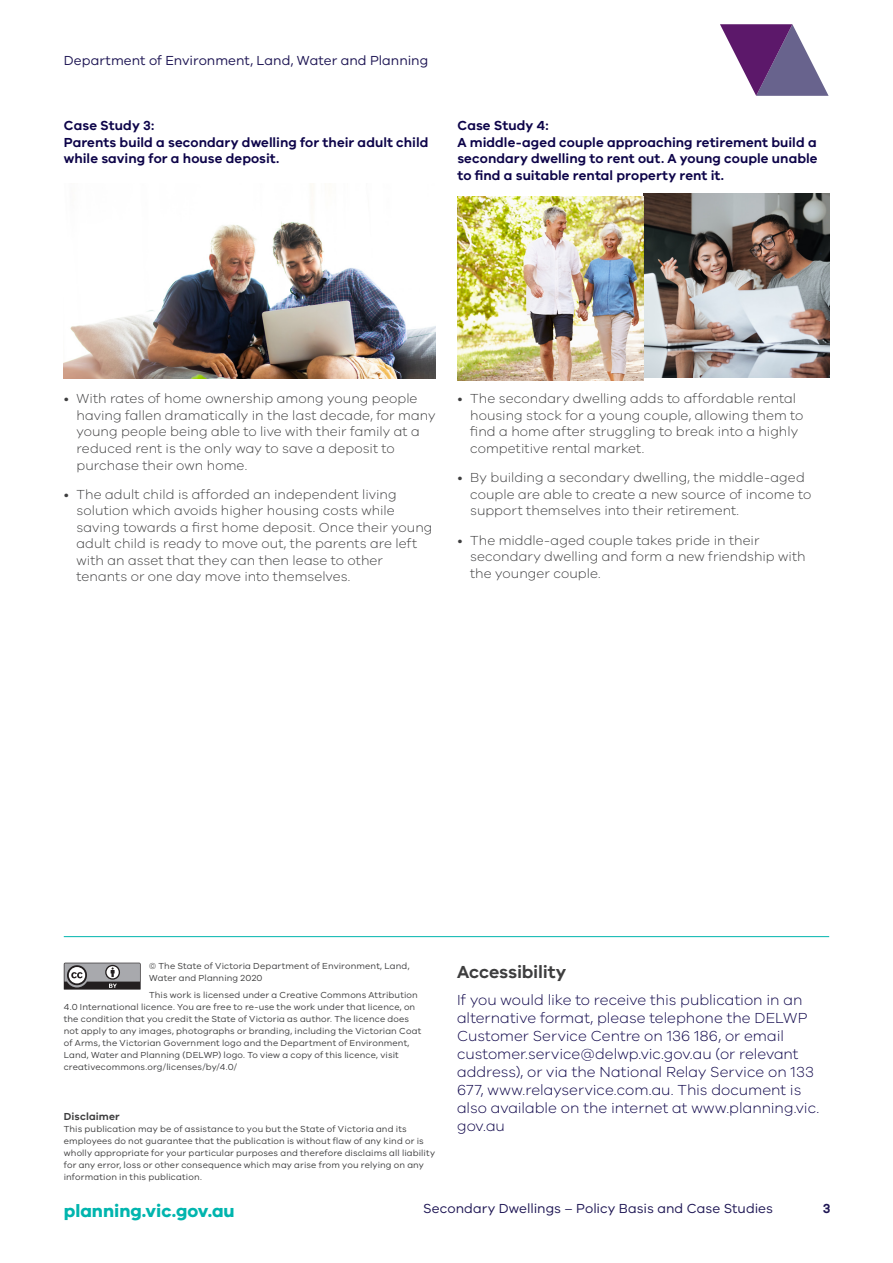
<style>
.page{position:relative;width:893px;height:1263px;background:#fff}
.page>*{position:absolute;margin:0;border:0;box-sizing:border-box;transform-origin:0 0}
.t1{font:700 18px "VIC";color:#00b5ae}
.Accessibility_headin{font:600 18px "VIC";letter-spacing:-.01em;color:#3e3e3f}
.Heading_3{font:300 15px/18px "VIC";color:#0d0449}
.t2{font:300 13.5px/16.5px "VIC";letter-spacing:.005em;color:#3e3e3f}
.Body_Copy{font:600 13.5px/16.5px "VIC";letter-spacing:.005em;color:#0d0449}
.t3{font:13.5px "VIC";color:#1e1654}
.t4{font:600 13.5px "VIC";color:#1e1654}
.Imprint_heading{font:600 10.5px "VIC";letter-spacing:.015em;color:#3e3e3f}
.Imprint_body_copy{font:9px/12px "VIC";letter-spacing:.015em;color:#3e3e3f}
</style>
<div class="page">
<svg style="left:64px;top:963px;width:77px;height:26px;background:#838284"></svg>
<hr style="left:64px;top:936px;width:765px;height:1px;background:#00b5ae">
<svg style="left:720px;top:24px;width:109px;height:72px"></svg>
<img style="left:64px;top:221px;width:372px;height:158px">
<img style="left:643px;top:194px;width:186px;height:184px">
<img style="left:457px;top:196px;width:186px;height:184px">
<p class="t3" style="left:64px;top:52px;width:366px">Department of Environment, Land, Water and Planning</p>
<p class="Body_Copy" style="left:64px;top:117px;width:366px">Case Study 3:<br>Parents build a secondary dwelling for their adult child while saving for a house deposit.</p>
<p class="Body_Copy" style="left:457px;top:117px;width:362px">Case Study 4:<br>A middle-aged couple approaching retirement build a secondary dwelling to rent out. A young couple unable to find a suitable rental property rent it.</p>
<p class="t2" style="left:77px;top:390px;width:360px;text-indent:-13px">• With rates of home ownership among young people having fallen dramatically in the last decade, for many young people being able to live with their family at a reduced rent is the only way to save a deposit to purchase their own home.</p>
<p class="t2" style="left:77px;top:485px;width:357px;text-indent:-13px">• The adult child is afforded an independent living solution which avoids higher housing costs while saving towards a first home deposit. Once their young adult child is ready to move out, the parents are left with an asset that they can then lease to other tenants or one day move into themselves.</p>
<p class="t2" style="left:470px;top:390px;width:335px;text-indent:-13px">• The secondary dwelling adds to affordable rental housing stock for a young couple, allowing them to find a home after struggling to break into a highly competitive rental market.</p>
<p class="t2" style="left:470px;top:469px;width:343px;text-indent:-13px">• By building a secondary dwelling, the middle-aged couple are able to create a new source of income to support themselves into their retirement.</p>
<p class="t2" style="left:470px;top:531px;width:337px;text-indent:-13px">• The middle-aged couple takes pride in their secondary dwelling and form a new friendship with the younger couple.</p>
<p class="Imprint_body_copy" style="left:149px;top:960px;width:262px">© The State of Victoria Department of Environment, Land,<br>Water and Planning 2020</p>
<p class="Imprint_body_copy" style="left:64px;top:988px;width:359px;text-indent:85px">This work is licensed under a Creative Commons Attribution 4.0 International licence. You are free to re-use the work under that licence, on the condition that you credit the State of Victoria as author. The licence does not apply to any images, photographs or branding, including the Victorian Coat of Arms, the Victorian Government logo and the Department of Environment, Land, Water and Planning (DELWP) logo. To view a copy of this licence, visit creativecommons.org/licenses/by/4.0/</p>
<p class="Imprint_heading" style="left:64px;top:1110px;width:57px">Disclaimer</p>
<p class="Imprint_body_copy" style="left:64px;top:1122px;width:373px">This publication may be of assistance to you but the State of Victoria and its employees do not guarantee that the publication is without flaw of any kind or is wholly appropriate for your particular purposes and therefore disclaims all liability for any error, loss or other consequence which may arise from you relying on any information in this publication.</p>
<p class="Accessibility_headin" style="left:457px;top:961px;width:111px">Accessibility</p>
<p class="Heading_3" style="left:457px;top:990px;width:364px">If you would like to receive this publication in an alternative format, please telephone the DELWP Customer Service Centre on 136 186, or email customer.service@delwp.vic.gov.au (or relevant address), or via the National Relay Service on 133<br>677, www.relayservice.com.au. This document is also available on the internet at www.planning.vic. gov.au</p>
<h1 class="t1" style="left:64px;top:1200px;width:172px">planning.vic.gov.au</h1>
<p class="t3" style="left:423px;top:1200px;width:351px">Secondary Dwellings – Policy Basis and Case Studies</p>
<p class="t4" style="left:823px;top:1200px;width:9px">3</p>
</div>
